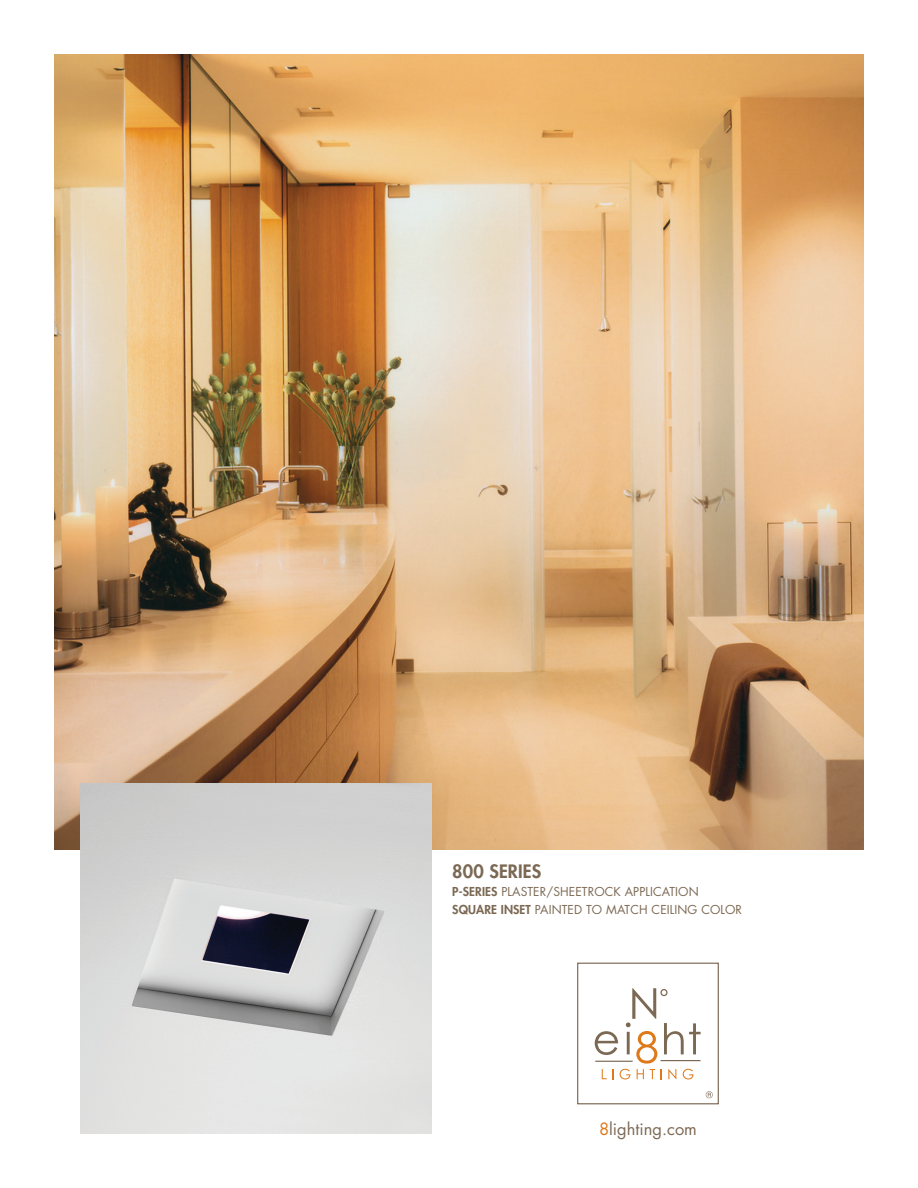
<style>
.page{position:relative;width:918px;height:1188px;background:#fff}
.page>*{position:absolute;margin:0;border:0;box-sizing:border-box;transform-origin:0 0}
.t1{font:800 18px "Futura LT";letter-spacing:.01em;color:#7c6954}
.t2{font:16.5px "Futura LT";color:#7c6954}
.t3{font:12px "Futura LT";letter-spacing:.01em;color:#7c6954}
.s1{font-weight:800}
.s2{color:#de791b}
</style>
<div class="page">
<img style="left:54px;top:54px;width:810px;height:795px">
<img style="left:81px;top:783px;width:351px;height:351px">
<svg style="left:577px;top:963px;width:142px;height:141px"></svg>
<p class="t1" style="left:452px;top:860px;width:91px">800 SERIES</p>
<p class="t3" style="left:452px;top:884px;width:248px"><span class="s1">P-SERIES</span> PLASTER/SHEETROCK APPLICATION</p>
<p class="t3" style="left:452px;top:902px;width:291px"><span class="s1">SQUARE INSET</span> PAINTED TO MATCH CEILING COLOR</p>
<p class="t2" style="left:599px;top:1118px;width:99px"><span class="s2">8</span>lighting.com</p>
</div>
